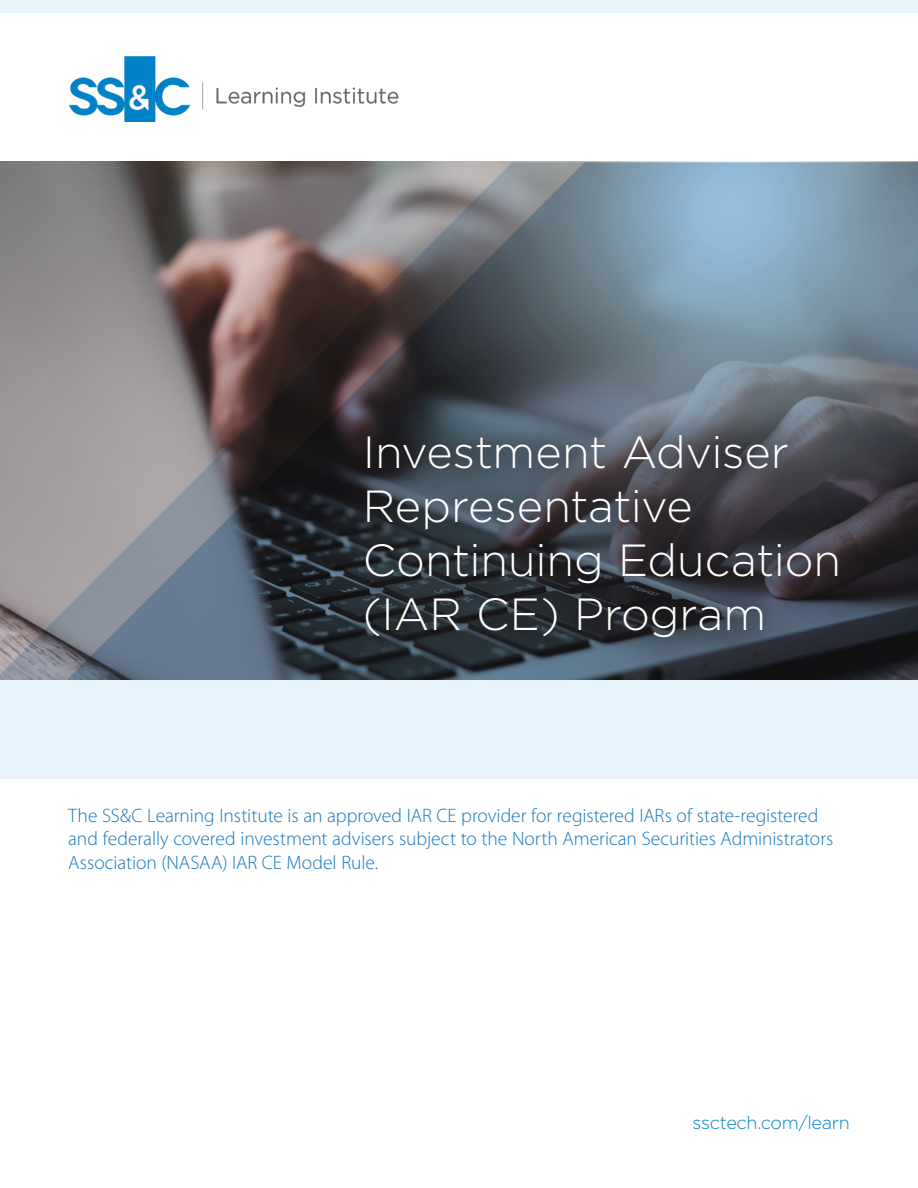
<style>
.page{position:relative;width:918px;height:1188px;background:#fff}
.page>*{position:absolute;margin:0;border:0;box-sizing:border-box;transform-origin:0 0}
.t1{font:300 45px/54px "Gotham";letter-spacing:-.005em;color:#fff}
._1_-_WP_title_-_whit{font:300 19.5px/23.4px "Myriad Pro";letter-spacing:-.005em;color:#1776bd}
.t2{font:300 18px "Gotham";letter-spacing:-.015em;color:#0082c8}
</style>
<div class="page">
<div style="left:0;top:0;width:918px;height:14px;background:#e8f4fb"></div>
<svg style="left:0;top:162px;width:918px;height:518px;background:#72767d"></svg>
<div style="left:0;top:680px;width:918px;height:98px;background:#e8f4fb"></div>
<svg style="left:326px;top:397px;width:552px;height:280px;background:#393e47"></svg>
<img style="left:70px;top:56px;width:329px;height:65px">
<h1 class="t1" style="left:363px;top:425px;width:480px">Investment Adviser<br>Representative<br>Continuing Education (IAR CE) Program</h1>
<p class="_1_-_WP_title_-_whit" style="left:68px;top:803px;width:767px">The SS&amp;C Learning Institute is an approved IAR CE provider for registered IARs of state-registered and federally covered investment advisers subject to the North American Securities Administrators<br>Association (NASAA) IAR CE Model Rule.</p>
<p class="t2" style="left:693px;top:1113px;width:159px">ssctech.com/learn</p>
</div>
